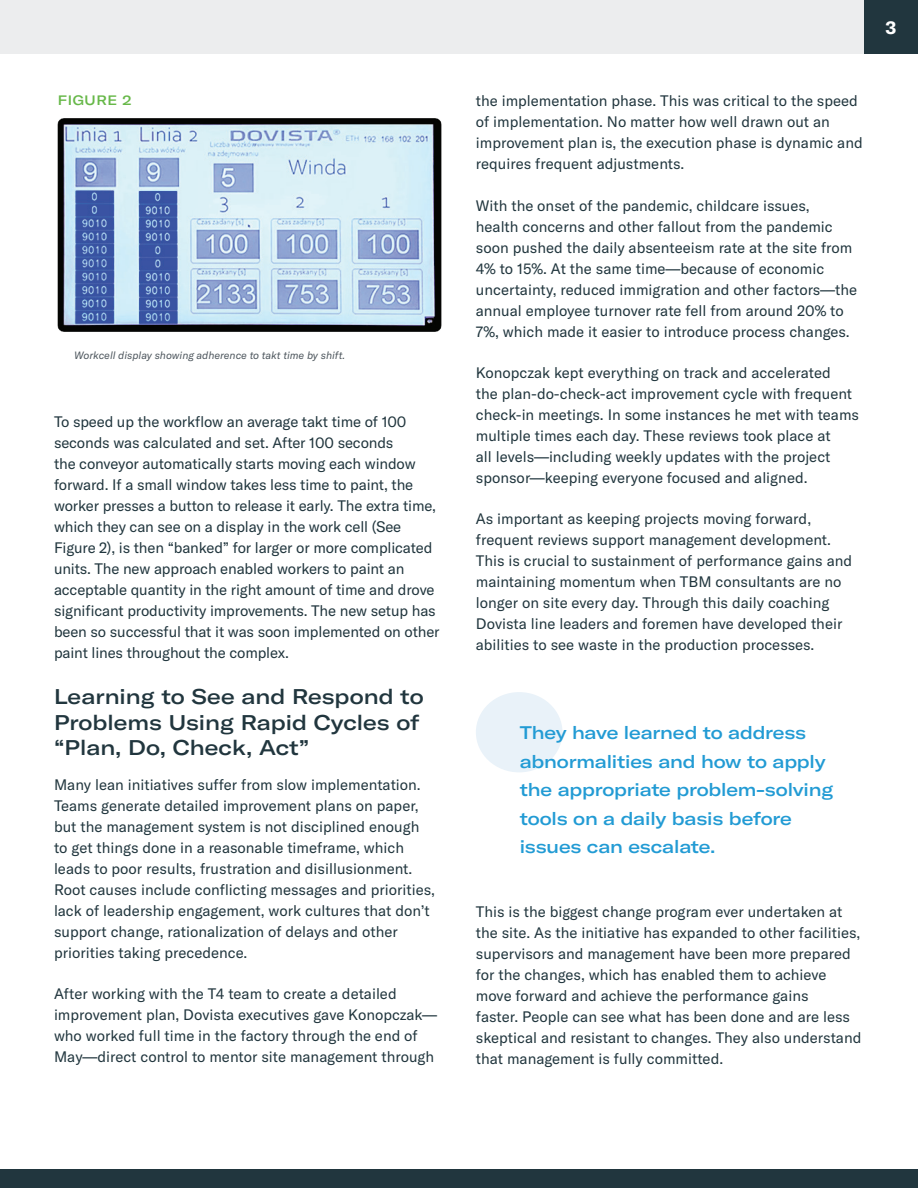
<style>
.page{position:relative;width:918px;height:1188px;background:#fff}
.page>*{position:absolute;margin:0;border:0;box-sizing:border-box;transform-origin:0 0}
.t1{font:500 expanded 21px/25.5px "GT America";color:#21363e}
.t2{font:500 expanded 18px/28.5px "GT America";letter-spacing:-.01em;color:#229bd4}
.t3{font:700 18px "GT America";color:#fff}
.t4{font:15px/21px "GT America";color:#21363e}
.t5{font:500 expanded 13.5px "GT America";letter-spacing:.04em;color:#67b849}
.t6{font:italic 10.5px "GT America";color:#4d565d}
</style>
<div class="page">
<div style="left:864px;top:0;width:54px;height:54px;background:#21363e"></div>
<div style="left:0;top:0;width:864px;height:54px;background:#ecedee"></div>
<div style="left:0;top:1169px;width:918px;height:19px;background:#21363e"></div>
<img style="left:57px;top:118px;width:385px;height:214px">
<div style="left:476px;top:692px;width:87px;height:80px;background:#e9f2f9;border-radius:50%"></div>
<p class="t5" style="left:58px;top:92px;width:75px">FIGURE 2</p>
<p class="t6" style="left:74px;top:349px;width:272px">Workcell display showing adherence to takt time by shift.</p>
<p class="t4" style="left:54px;top:412px;width:387px">To speed up the workflow an average takt time of 100 seconds was calculated and set. After 100 seconds<br>the conveyor automatically starts moving each window forward. If a small window takes less time to paint, the worker presses a button to release it early. The extra time, which they can see on a display in the work cell (See Figure 2), is then “banked” for larger or more complicated units. The new approach enabled workers to paint an acceptable quantity in the right amount of time and drove significant productivity improvements. The new setup has been so successful that it was soon implemented on other paint lines throughout the complex.</p>
<h1 class="t1" style="left:54px;top:684px;width:371px">Learning to See and Respond to<br>Problems Using Rapid Cycles of “Plan, Do, Check, Act”</h1>
<p class="t4" style="left:54px;top:774px;width:382px">Many lean initiatives suffer from slow implementation.<br>Teams generate detailed improvement plans on paper, but the management system is not disciplined enough to get things done in a reasonable timeframe, which leads to poor results, frustration and disillusionment.<br>Root causes include conflicting messages and priorities, lack of leadership engagement, work cultures that don’t support change, rationalization of delays and other priorities taking precedence.</p>
<p class="t4" style="left:54px;top:983px;width:385px">After working with the T4 team to create a detailed improvement plan, Dovista executives gave Konopczak— who worked full time in the factory through the end of May—direct control to mentor site management through</p>
<p class="t3" style="left:886px;top:16px;width:12px">3</p>
<p class="t4" style="left:476px;top:91px;width:388px">the implementation phase. This was critical to the speed of implementation. No matter how well drawn out an improvement plan is, the execution phase is dynamic and requires frequent adjustments.</p>
<p class="t4" style="left:476px;top:195px;width:383px">With the onset of the pandemic, childcare issues,<br>health concerns and other fallout from the pandemic soon pushed the daily absenteeism rate at the site from 4% to 15%. At the same time—because of economic uncertainty, reduced immigration and other factors—the annual employee turnover rate fell from around 20% to 7%, which made it easier to introduce process changes.</p>
<p class="t4" style="left:476px;top:362px;width:385px">Konopczak kept everything on track and accelerated<br>the plan-do-check-act improvement cycle with frequent check-in meetings. In some instances he met with teams multiple times each day. These reviews took place at<br>all levels—including weekly updates with the project sponsor—keeping everyone focused and aligned.</p>
<p class="t4" style="left:476px;top:508px;width:378px">As important as keeping projects moving forward, frequent reviews support management development.<br>This is crucial to sustainment of performance gains and maintaining momentum when TBM consultants are no longer on site every day. Through this daily coaching Dovista line leaders and foremen have developed their abilities to see waste in the production processes.</p>
<p class="t2" style="left:520px;top:719px;width:315px">They have learned to address abnormalities and how to apply the appropriate problem-solving tools on a daily basis before issues can escalate.</p>
<p class="t4" style="left:476px;top:901px;width:387px">This is the biggest change program ever undertaken at the site. As the initiative has expanded to other facilities, supervisors and management have been more prepared for the changes, which has enabled them to achieve move forward and achieve the performance gains<br>faster. People can see what has been done and are less skeptical and resistant to changes. They also understand that management is fully committed.</p>
</div>
